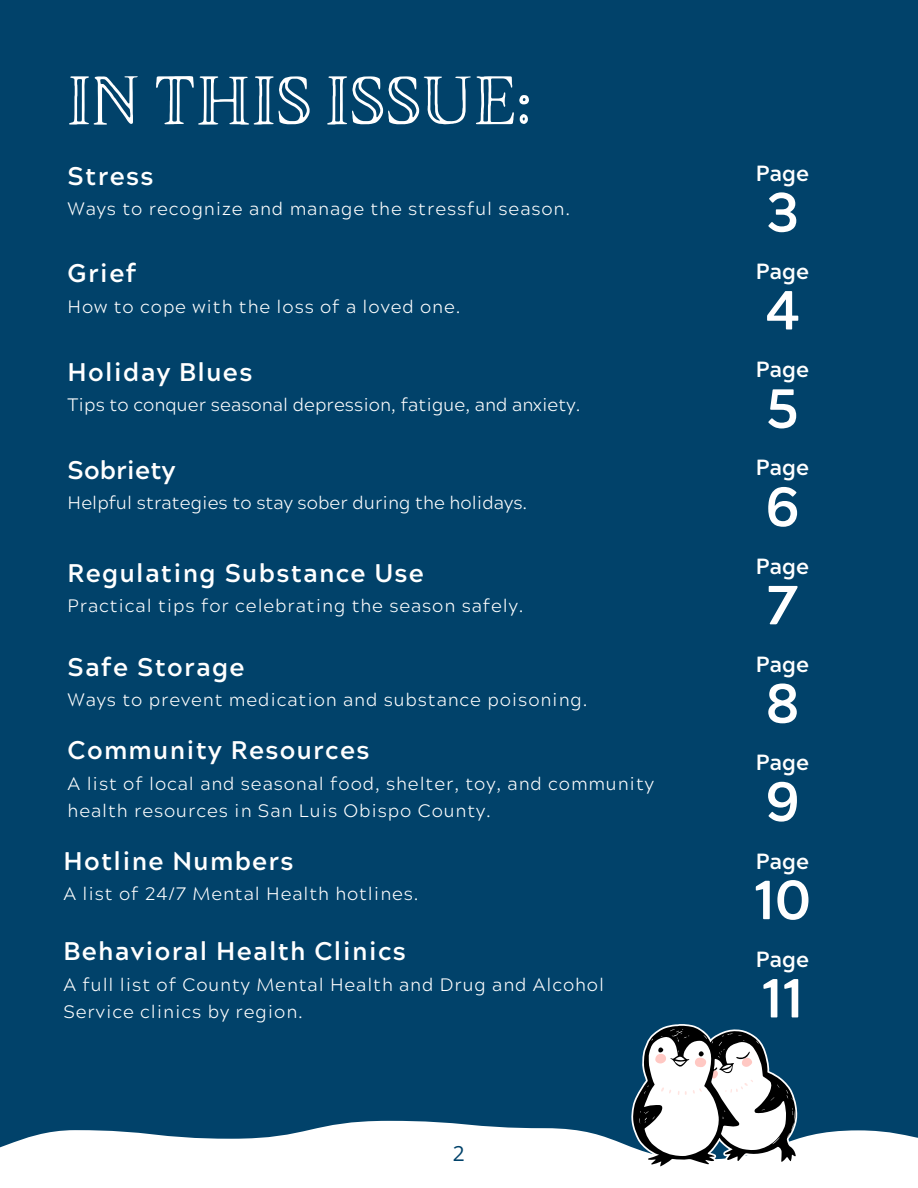
<style>
.page{position:relative;width:918px;height:1188px;background:#fff}
.page>*{position:absolute;margin:0;border:0;box-sizing:border-box;transform-origin:0 0}
.t1{font:69px "Brixton TC Outline";color:#fff}
.t2{font:700 54.9px "Acherus Grotesque";color:#fff}
.t3{font:700 25.5px "Acherus Grotesque";letter-spacing:.05em;color:#fff}
.t4{font:700 25.5px "Acherus Grotesque";letter-spacing:.005em;color:#fff}
.t5{font:700 21.9px "Acherus Grotesque";color:#fff}
.t6{font:21px "Open Sans";color:#01426a}
.t7{font:300 18px/27px "Acherus Grotesque";letter-spacing:.05em;color:#fff}
.t8{font:300 18px "Acherus Grotesque";letter-spacing:.005em;color:#fff}
</style>
<div class="page">
<svg style="left:0;top:1096px;width:918px;height:52px;fill:#01426a"></svg>
<div style="left:0;top:0;width:918px;height:1096px;background:#01426a"></div>
<svg style="left:631px;top:1024px;width:167px;height:143px"></svg>
<h1 class="t1" style="left:68px;top:76px;width:465px">IN THIS ISSUE:</h1>
<h3 class="t3" style="left:68px;top:165px;width:87px">Stress</h3>
<p class="t7" style="left:68px;top:198px;width:504px">Ways to recognize and manage the stressful season.</p>
<h3 class="t3" style="left:68px;top:263px;width:70px">Grief</h3>
<p class="t7" style="left:68px;top:296px;width:394px">How to cope with the loss of a loved one.</p>
<h3 class="t3" style="left:68px;top:362px;width:186px">Holiday Blues</h3>
<p class="t8" style="left:68px;top:398px;width:514px">Tips to conquer seasonal depression, fatigue, and anxiety.</p>
<h3 class="t4" style="left:68px;top:460px;width:109px">Sobriety</h3>
<p class="t8" style="left:68px;top:496px;width:461px">Helpful strategies to stay sober during the holidays.</p>
<h3 class="t3" style="left:68px;top:563px;width:358px">Regulating Substance Use</h3>
<p class="t7" style="left:68px;top:595px;width:457px">Practical tips for celebrating the season safely.</p>
<h3 class="t3" style="left:68px;top:656px;width:179px">Safe Storage</h3>
<p class="t7" style="left:68px;top:689px;width:521px">Ways to prevent medication and substance poisoning.</p>
<h3 class="t3" style="left:68px;top:740px;width:303px">Community Resources</h3>
<p class="t7" style="left:68px;top:772px;width:588px">A list of local and seasonal food, shelter, toy, and community health resources in San Luis Obispo County.</p>
<h3 class="t3" style="left:64px;top:851px;width:231px">Hotline Numbers</h3>
<p class="t7" style="left:64px;top:883px;width:357px">A list of 24/7 Mental Health hotlines.</p>
<h3 class="t3" style="left:64px;top:941px;width:344px">Behavioral Health Clinics</h3>
<p class="t7" style="left:64px;top:973px;width:542px">A full list of County Mental Health and Drug and Alcohol<br>Service clinics by region.</p>
<p class="t6" style="left:453px;top:1139px;width:13px">2</p>
<p class="t5" style="left:756px;top:164px;width:55px">Page</p>
<h2 class="t2" style="left:766px;top:190px;width:34px">3</h2>
<p class="t5" style="left:756px;top:262px;width:55px">Page</p>
<h2 class="t2" style="left:765px;top:288px;width:37px">4</h2>
<p class="t5" style="left:756px;top:361px;width:55px">Page</p>
<h2 class="t2" style="left:767px;top:387px;width:33px">5</h2>
<p class="t5" style="left:756px;top:459px;width:55px">Page</p>
<h2 class="t2" style="left:766px;top:485px;width:35px">6</h2>
<p class="t5" style="left:756px;top:557px;width:55px">Page</p>
<h2 class="t2" style="left:767px;top:583px;width:33px">7</h2>
<p class="t5" style="left:756px;top:656px;width:55px">Page</p>
<h2 class="t2" style="left:766px;top:681px;width:35px">8</h2>
<p class="t5" style="left:756px;top:754px;width:55px">Page</p>
<h2 class="t2" style="left:766px;top:780px;width:35px">9</h2>
<p class="t5" style="left:756px;top:852px;width:55px">Page</p>
<h2 class="t2" style="left:754px;top:878px;width:59px">10</h2>
<p class="t5" style="left:756px;top:950px;width:55px">Page</p>
<h2 class="t2" style="left:762px;top:976px;width:43px">11</h2>
</div>
